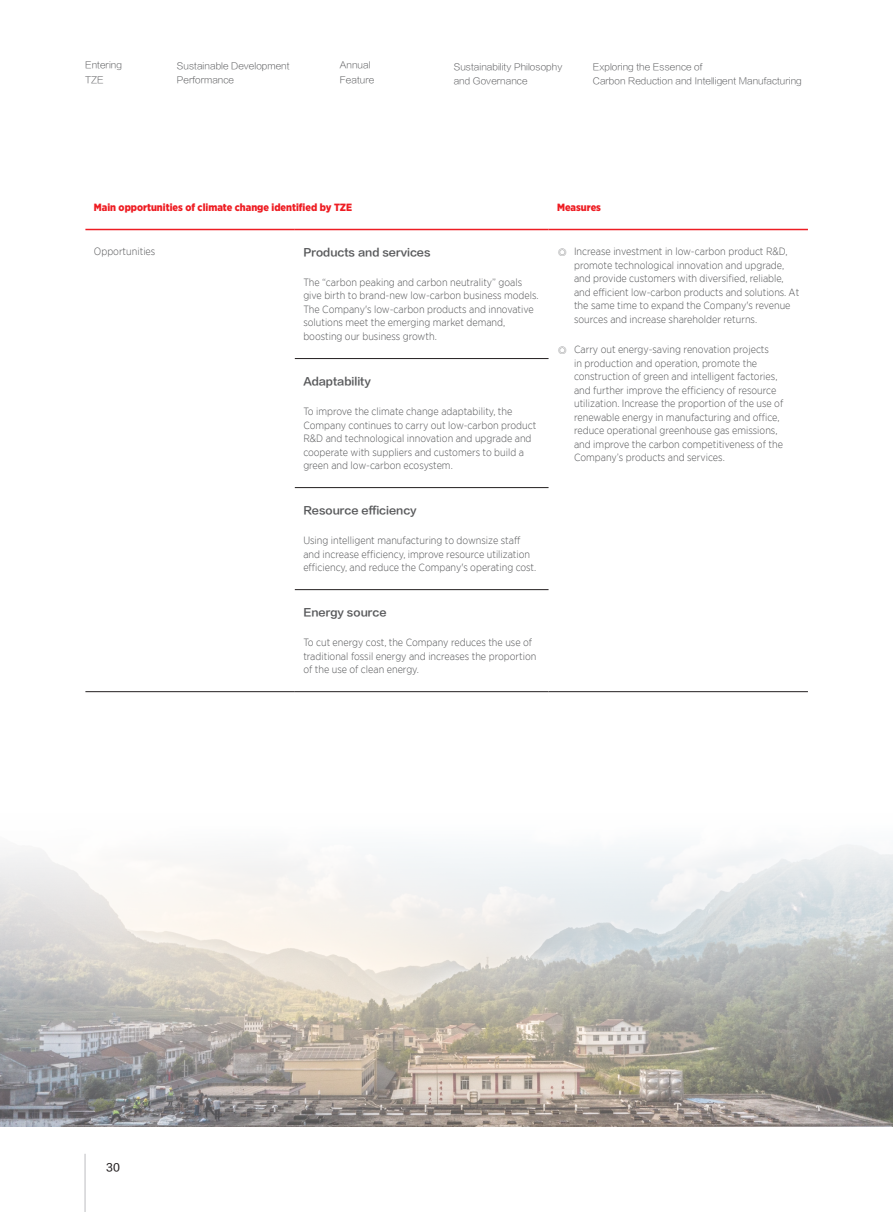
<style>
.page{position:relative;width:893px;height:1212px;background:#fff}
.page>*{position:absolute;margin:0;border:0;box-sizing:border-box;transform-origin:0 0}
.表格内容{font:300 10.5px/13.5px "Gotham Narrow";color:#57585a}
.表格内容-2{font:10.5px "FZLTZCHJW GB1 0";color:#57585a}
.表头{font:900 10.5px "Gotham Narrow";color:#ee1d23}
.t1{font:10.5px "FZLTZHUNHK GBK1 0";color:#231f20}
.t2{font:9px/13.5px "FZLTXHK GBK1 0";letter-spacing:.01em;color:#57585a}
.s1{font-family:"FZLTZCHJW GB1 0";font-weight:400}
</style>
<div class="page">
<hr style="left:85px;top:1154px;width:1px;height:58px;background:#bcbdc0">
<hr style="left:85px;top:229px;width:210px;height:1px;background:#ee1d23">
<hr style="left:295px;top:229px;width:254px;height:1px;background:#ee1d23">
<hr style="left:549px;top:229px;width:259px;height:1px;background:#ee1d23">
<hr style="left:85px;top:691px;width:210px;height:1px;background:#231f20">
<hr style="left:549px;top:691px;width:259px;height:1px;background:#231f20">
<hr style="left:295px;top:358px;width:254px;height:1px;background:#231f20">
<hr style="left:295px;top:487px;width:254px;height:1px;background:#231f20">
<hr style="left:295px;top:589px;width:254px;height:1px;background:#231f20">
<hr style="left:295px;top:691px;width:254px;height:1px;background:#231f20">
<img style="left:0;top:844px;width:893px;height:283px">
<p class="t2" style="left:85px;top:58px;width:38px;line-height:14.7px">Entering<br>TZE</p>
<p class="t2" style="left:177px;top:60px;width:114px">Sustainable Development<br>Performance</p>
<p class="t2" style="left:340px;top:58px;width:36px;line-height:14.7px">Annual<br>Feature</p>
<p class="t2" style="left:454px;top:61px;width:110px">Sustainability Philosophy and Governance</p>
<p class="t2" style="left:593px;top:61px;width:210px">Exploring the Essence of<br>Carbon Reduction and Intelligent Manufacturing</p>
<p class="表头" style="left:94px;top:200px;width:260px">Main opportunities of climate change identified by TZE</p>
<p class="表头" style="left:557px;top:200px;width:46px">Measures</p>
<p class="表格内容" style="left:94px;top:245px;width:63px">Opportunities</p>
<p class="表格内容-2" style="left:303px;top:246px;width:129px">Products and services</p>
<p class="表格内容" style="left:303px;top:275px;width:237px">The “carbon peaking and carbon neutrality” goals give birth to brand-new low-carbon business models.<br>The Company's low-carbon products and innovative solutions meet the emerging market demand, boosting our business growth.</p>
<p class="表格内容" style="left:574px;top:245px;width:227px;text-indent:-17px"><span class="s1">◎</span> Increase investment in low-carbon product R&amp;D, promote technological innovation and upgrade, and provide customers with diversified, reliable, and efficient low-carbon products and solutions. At the same time to expand the Company's revenue sources and increase shareholder returns.</p>
<p class="表格内容" style="left:574px;top:343px;width:211px;text-indent:-17px"><span class="s1">◎</span> Carry out energy-saving renovation projects<br>in production and operation, promote the construction of green and intelligent factories, and further improve the efficiency of resource utilization. Increase the proportion of the use of renewable energy in manufacturing and office, reduce operational greenhouse gas emissions, and improve the carbon competitiveness of the Company’s products and services.</p>
<p class="表格内容-2" style="left:303px;top:375px;width:69px">Adaptability</p>
<p class="表格内容" style="left:303px;top:404px;width:235px">To improve the climate change adaptability, the Company continues to carry out low-carbon product R&amp;D and technological innovation and upgrade and cooperate with suppliers and customers to build a green and low-carbon ecosystem.</p>
<p class="表格内容-2" style="left:303px;top:504px;width:115px">Resource efficiency</p>
<p class="表格内容" style="left:303px;top:533px;width:235px">Using intelligent manufacturing to downsize staff and increase efficiency, improve resource utilization efficiency, and reduce the Company's operating cost.</p>
<p class="表格内容-2" style="left:303px;top:606px;width:85px">Energy source</p>
<p class="表格内容" style="left:303px;top:635px;width:235px">To cut energy cost, the Company reduces the use of traditional fossil energy and increases the proportion of the use of clean energy.</p>
<p class="t1" style="left:106px;top:1162px;width:15px">30</p>
</div>
